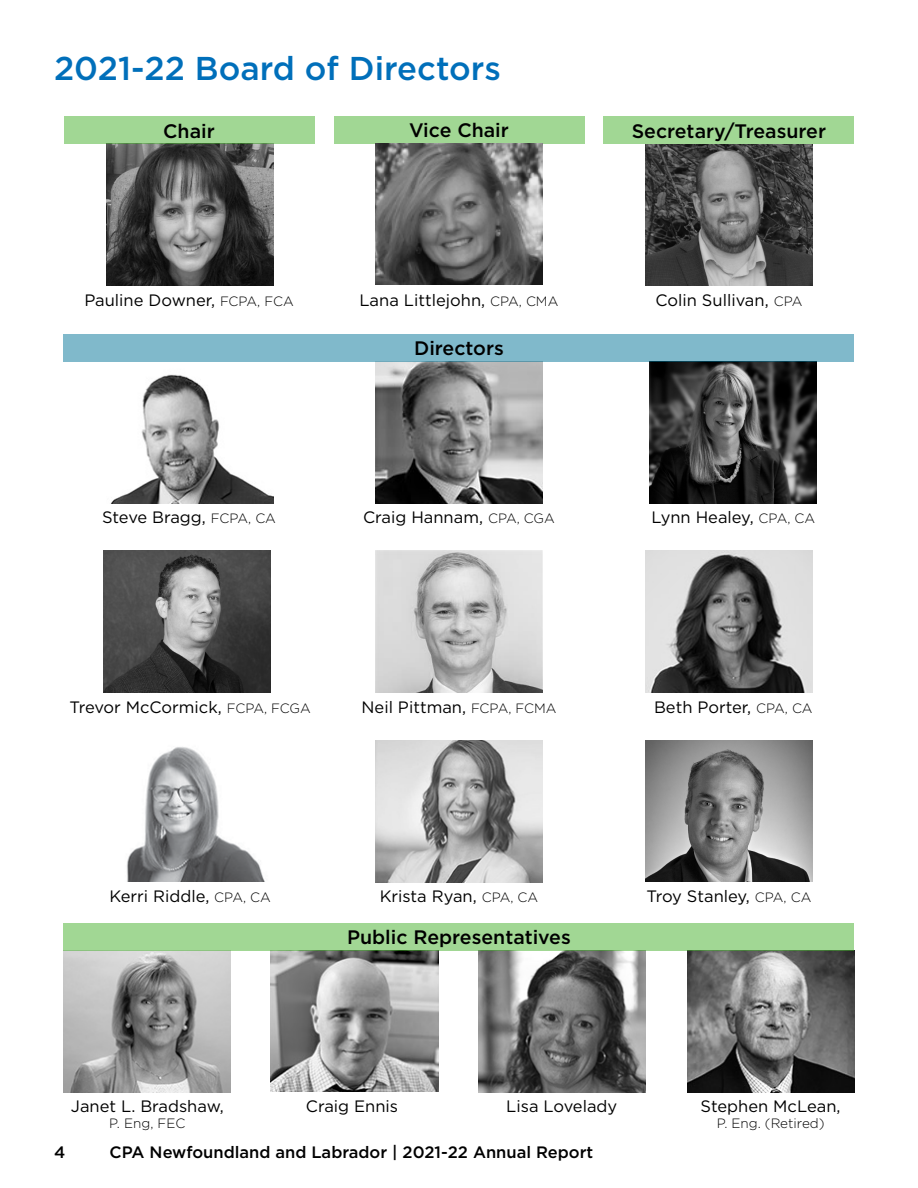
<style>
.page{position:relative;width:918px;height:1188px;background:#fff}
.page>*{position:absolute;margin:0;border:0;box-sizing:border-box;transform-origin:0 0}
.t1{font:500 33px "Gotham";color:#006fba}
.t2{font:500 19.5px "Gotham";color:#000}
.t3{font:16.5px "Gotham";color:#000}
.t4{font:500 16.5px "Gotham";color:#000}
.t5{font:300 13.5px "Gotham";color:#000}
.s1{font-style:inherit}
.s2{font-weight:300;font-size:13.5px}
</style>
<div class="page">
<img style="left:271px;top:951px;width:167px;height:140px">
<img style="left:64px;top:951px;width:167px;height:141px">
<img style="left:478px;top:951px;width:167px;height:141px">
<img style="left:127px;top:747px;width:138px;height:135px">
<img style="left:107px;top:144px;width:167px;height:142px">
<img style="left:650px;top:361px;width:167px;height:142px">
<img style="left:107px;top:361px;width:167px;height:142px">
<img style="left:375px;top:361px;width:168px;height:142px">
<img style="left:375px;top:740px;width:168px;height:142px">
<img style="left:645px;top:740px;width:168px;height:142px">
<img style="left:687px;top:951px;width:167px;height:141px">
<div style="left:64px;top:116px;width:250px;height:27px;background:#a1d794"></div>
<div style="left:334px;top:116px;width:250px;height:27px;background:#a1d794"></div>
<div style="left:604px;top:116px;width:250px;height:28px;background:#a1d794"></div>
<div style="left:64px;top:923px;width:790px;height:28px;background:#a1d794"></div>
<div style="left:64px;top:334px;width:790px;height:27px;background:#80b9cb"></div>
<img style="left:645px;top:551px;width:168px;height:142px">
<img style="left:645px;top:144px;width:168px;height:141px">
<img style="left:104px;top:551px;width:167px;height:142px">
<img style="left:375px;top:551px;width:168px;height:142px">
<img style="left:375px;top:143px;width:167px;height:142px">
<h1 class="t1" style="left:54px;top:47px;width:448px"><span class="s1">2021-22</span> Board of Directors</h1>
<p class="t2" style="left:163px;top:118px;width:53px">Chair</p>
<p class="t2" style="left:409px;top:118px;width:101px">Vice Chair</p>
<p class="t2" style="left:632px;top:118px;width:196px">Secretary/Treasurer</p>
<p class="t3" style="left:84px;top:290px;width:211px">Pauline Downer, <span class="s2">FCPA, FCA</span></p>
<p class="t3" style="left:359px;top:290px;width:200px">Lana Littlejohn, <span class="s2">CPA, CMA</span></p>
<p class="t3" style="left:656px;top:290px;width:148px">Colin Sullivan, <span class="s2">CPA</span></p>
<p class="t2" style="left:414px;top:336px;width:91px">Directors</p>
<p class="t3" style="left:102px;top:507px;width:175px">Steve Bragg, <span class="s2">FCPA, CA</span></p>
<p class="t3" style="left:363px;top:507px;width:193px">Craig Hannam, <span class="s2">CPA, CGA</span></p>
<p class="t3" style="left:652px;top:507px;width:165px">Lynn Healey, <span class="s2">CPA, CA</span></p>
<p class="t3" style="left:69px;top:697px;width:243px">Trevor McCormick, <span class="s2">FCPA, FCGA</span></p>
<p class="t3" style="left:362px;top:697px;width:196px">Neil Pittman, <span class="s2">FCPA, FCMA</span></p>
<p class="t3" style="left:654px;top:697px;width:160px">Beth Porter, <span class="s2">CPA, CA</span></p>
<p class="t3" style="left:109px;top:886px;width:163px">Kerri Riddle, <span class="s2">CPA, CA</span></p>
<p class="t3" style="left:380px;top:886px;width:160px">Krista Ryan, <span class="s2">CPA, CA</span></p>
<p class="t2" style="left:347px;top:925px;width:225px">Public Representatives</p>
<p class="t3" style="left:647px;top:886px;width:166px">Troy Stanley, <span class="s2">CPA, CA</span></p>
<p class="t3" style="left:71px;top:1095px;width:154px">Janet L. Bradshaw,</p>
<p class="t5" style="left:109px;top:1114px;width:78px">P. Eng, FEC</p>
<p class="t3" style="left:306px;top:1096px;width:94px">Craig Ennis</p>
<p class="t3" style="left:506px;top:1096px;width:113px">Lisa Lovelady</p>
<p class="t3" style="left:701px;top:1095px;width:141px">Stephen McLean,</p>
<p class="t5" style="left:717px;top:1114px;width:109px">P. Eng. (Retired)</p>
<p class="t4" style="left:54px;top:1141px;width:13px">4</p>
<p class="t4" style="left:110px;top:1141px;width:485px">CPA Newfoundland and Labrador | 2021-22 Annual Report</p>
</div>
